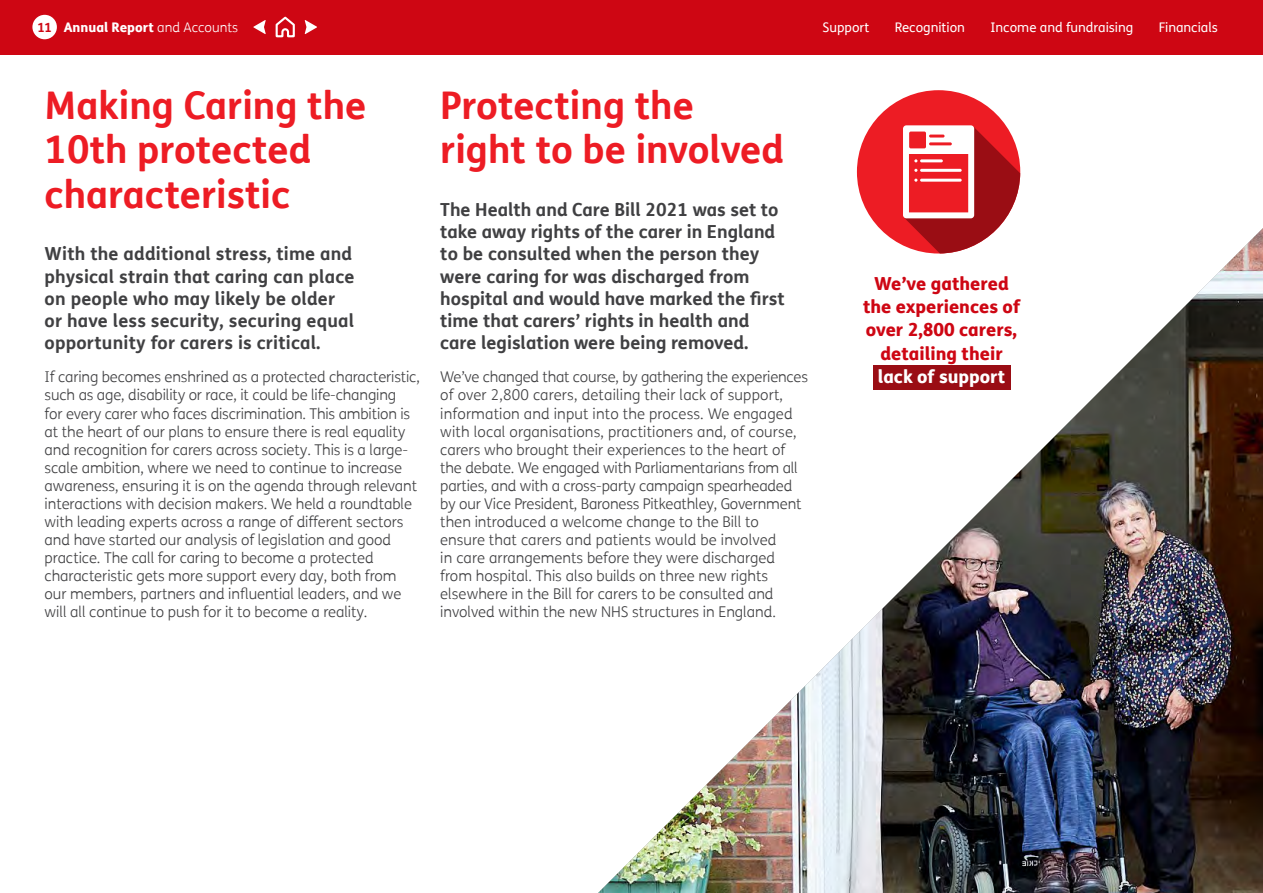
<style>
.page{position:relative;width:1263px;height:893px;background:#fff}
.page>*{position:absolute;margin:0;border:0;box-sizing:border-box;transform-origin:0 0}
.t1{font:700 38.25px/44.5px "FS Me";color:#ed1c24}
.t2{font:700 18px/22.2px "FS Me";letter-spacing:.005em;color:#404042}
.t3{font:800 18px/23.4px "FS Me";color:#ce0613;text-align:center}
.t4{font:800 18px "FS Me";color:#fff}
.t5{font:300 14.85px/18px "FS Me";letter-spacing:-.005em;color:#404042}
.t6{font:13.2px "FS Me";color:#fff}
.t7{font:800 13.2px "FS Me";color:#fff}
.s1{font-weight:700;font-size:12.75px;color:#ce0613}
.s2{font-weight:300}
</style>
<div class="page">
<img style="left:598px;top:228px;width:665px;height:665px">
<div style="left:873px;top:366px;width:137px;height:24px;background:#9a0d14"></div>
<div style="left:857px;top:90px;width:163px;height:164px;background:#ed1c24;border-radius:50%"></div>
<svg style="left:903px;top:125px;width:117px;height:128px"></svg>
<div style="left:0;top:0;width:1263px;height:54px;background:#ce0613"></div>
<div style="left:32px;top:15px;width:25px;height:24px;background:#fff;border-radius:50%"></div>
<svg style="left:305px;top:20px;width:12px;height:14px"></svg>
<svg style="left:253px;top:20px;width:13px;height:14px"></svg>
<svg style="left:275px;top:16px;width:20px;height:22px"></svg>
<p class="t7" style="left:37px;top:17px;width:202px"><span class="s1">11</span> Annual Report <span class="s2">and Accounts</span></p>
<p class="t6" style="left:822px;top:18px;width:48px">Support</p>
<p class="t6" style="left:895px;top:18px;width:72px">Recognition</p>
<p class="t6" style="left:990px;top:18px;width:144px">Income and fundraising</p>
<p class="t6" style="left:1159px;top:18px;width:60px">Financials</p>
<h1 class="t1" style="left:45px;top:81px;width:323px">Making Caring the<br>10th protected characteristic</h1>
<p class="t2" style="left:45px;top:242px;width:311px">With the additional stress, time and physical strain that caring can place on people who may likely be older or have less security, securing equal opportunity for carers is critical.</p>
<p class="t5" style="left:45px;top:368px;width:377px">If caring becomes enshrined as a protected characteristic, such as age, disability or race, it could be life-changing<br>for every carer who faces discrimination. This ambition is at the heart of our plans to ensure there is real equality and recognition for carers across society. This is a large&shy;scale ambition, where we need to continue to increase awareness, ensuring it is on the agenda through relevant interactions with decision makers. We held a roundtable with leading experts across a range of different sectors and have started our analysis of legislation and good practice. The call for caring to become a protected characteristic gets more support every day, both from our members, partners and influential leaders, and we will all continue to push for it to become a reality.</p>
<h1 class="t1" style="left:440px;top:81px;width:345px">Protecting the right to be involved</h1>
<p class="t2" style="left:440px;top:197px;width:346px">The Health and Care Bill 2021 was set to take away rights of the carer in England to be consulted when the person they were caring for was discharged from hospital and would have marked the first time that carers’ rights in health and care legislation were being removed.</p>
<p class="t5" style="left:440px;top:368px;width:369px">We’ve changed that course, by gathering the experiences of over 2,800 carers, detailing their lack of support, information and input into the process. We engaged with local organisations, practitioners and, of course, carers who brought their experiences to the heart of the debate. We engaged with Parliamentarians from all parties, and with a cross-party campaign spearheaded by our Vice President, Baroness Pitkeathley, Government then introduced a welcome change to the Bill to<br>ensure that carers and patients would be involved<br>in care arrangements before they were discharged from hospital. This also builds on three new rights elsewhere in the Bill for carers to be consulted and involved within the new NHS structures in England.</p>
<p class="t3" style="left:863px;top:271px;width:158px">We’ve gathered the experiences of over 2,800 carers, detailing their</p>
<p class="t4" style="left:878px;top:362px;width:129px">lack of support</p>
</div>
